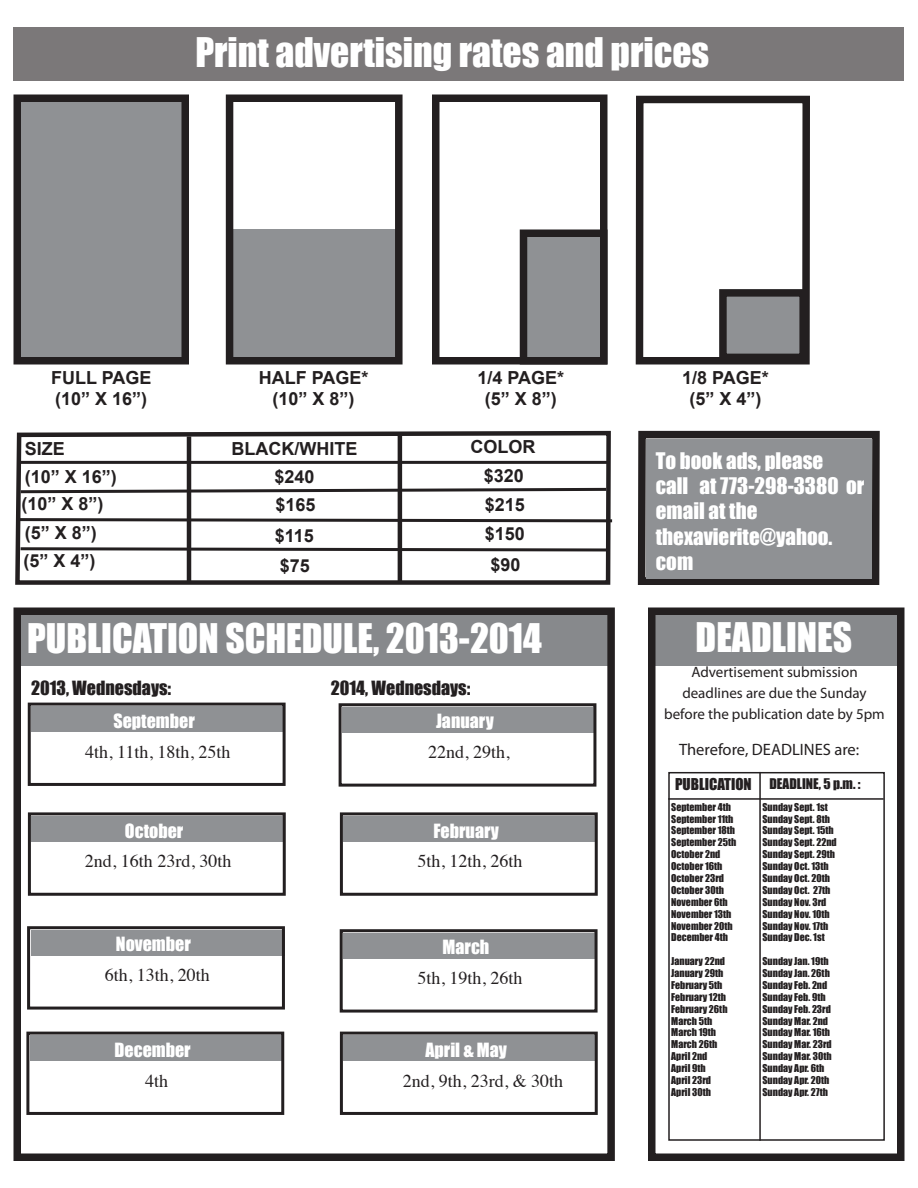
<style>
.page{position:relative;width:918px;height:1188px;background:#fff}
.page>*{position:absolute;margin:0;border:0;box-sizing:border-box;transform-origin:0 0}
.t1{font:37.5px "Impact";color:#fff}
.t2{font:21px/25.2px "Impact";color:#fff}
.t3{font:700 18px "Arial";color:#231f20}
.t4{font:18px "Times";color:#231f20}
.t5{font:18px "Impact";color:#fff}
.t6{font:18px "Impact";color:#231f20}
.t7{font:16.5px "Myriad Pro";color:#231f20}
.t8{font:15px/21px "Myriad Pro";color:#231f20;text-align:center}
.t9{font:15px "Impact";color:#231f20}
.t10{font:13.5px "Impact";color:#231f20}
.t11{font:9.9px/11.9px "Impact";color:#231f20}
</style>
<div class="page">
<div style="left:14px;top:27px;width:890px;height:54px;background:#7b7879"></div>
<div style="left:652px;top:612px;width:248px;height:54px;background:#87898c"></div>
<div style="left:31px;top:706px;width:254px;height:26px;background:#8f9194"></div>
<div style="left:18px;top:612px;width:593px;height:54px;background:#87898c"></div>
<div style="left:231px;top:230px;width:169px;height:134px;background:#8f9194"></div>
<div style="left:17px;top:98px;width:168px;height:263px;background:#8f9194"></div>
<div style="left:14px;top:94px;width:175px;height:270px;border:8px solid #231f20"></div>
<div style="left:226px;top:94px;width:177px;height:270px;border:8px solid #231f20"></div>
<div style="left:432px;top:94px;width:176px;height:270px;border:8px solid #231f20"></div>
<div style="left:524px;top:233px;width:80px;height:128px;background:#8f9194"></div>
<div style="left:520px;top:230px;width:88px;height:134px;border:8px solid #231f20"></div>
<div style="left:636px;top:96px;width:174px;height:269px;border:8px solid #231f20"></div>
<svg style="left:15px;top:430px;width:596px;height:155px"></svg>
<hr style="left:187px;top:436px;width:4px;height:145px;background:#231f20">
<hr style="left:398px;top:435px;width:4px;height:146px;background:#231f20">
<hr style="left:19px;top:461px;width:590px;height:3px;background:#231f20">
<svg style="left:18px;top:486px;width:591px;height:9px"></svg>
<svg style="left:16px;top:517px;width:597px;height:7px"></svg>
<div style="left:14px;top:608px;width:601px;height:553px;border:8px solid #231f20"></div>
<div style="left:28px;top:703px;width:258px;height:83px;border:3px solid #231f20"></div>
<div style="left:648px;top:608px;width:256px;height:553px;border:8px solid #231f20"></div>
<div style="left:668px;top:772px;width:217px;height:369px;border:2px solid #231f20"></div>
<hr style="left:668px;top:798px;width:216px;height:2px;background:#231f20">
<hr style="left:759px;top:772px;width:2px;height:369px;background:#231f20">
<div style="left:723px;top:293px;width:80px;height:64px;background:#8f9194"></div>
<div style="left:719px;top:289px;width:88px;height:72px;border:8px solid #231f20"></div>
<svg style="left:18px;top:546px;width:593px;height:7px"></svg>
<div style="left:638px;top:431px;width:242px;height:154px;border:8px solid #231f20"></div>
<div style="left:646px;top:439px;width:225px;height:140px;background:#8f9194"></div>
<div style="left:32px;top:816px;width:253px;height:26px;background:#8f9194"></div>
<div style="left:28px;top:812px;width:258px;height:84px;border:3px solid #231f20"></div>
<div style="left:31px;top:930px;width:254px;height:26px;background:#8f9194"></div>
<div style="left:27px;top:926px;width:258px;height:84px;border:3px solid #231f20"></div>
<div style="left:30px;top:1035px;width:254px;height:26px;background:#8f9194"></div>
<div style="left:26px;top:1032px;width:258px;height:83px;border:3px solid #231f20"></div>
<div style="left:342px;top:707px;width:254px;height:26px;background:#8f9194"></div>
<div style="left:339px;top:703px;width:257px;height:84px;border:3px solid #231f20"></div>
<div style="left:344px;top:816px;width:253px;height:26px;background:#8f9194"></div>
<div style="left:340px;top:812px;width:258px;height:84px;border:3px solid #231f20"></div>
<div style="left:343px;top:933px;width:254px;height:26px;background:#8f9194"></div>
<div style="left:340px;top:929px;width:258px;height:84px;border:3px solid #231f20"></div>
<div style="left:344px;top:1035px;width:253px;height:26px;background:#8f9194"></div>
<div style="left:340px;top:1032px;width:258px;height:83px;border:3px solid #231f20"></div>
<p class="t1" style="left:195px;top:24px;width:515px">Print advertising rates and prices</p>
<p class="t3" style="left:51px;top:365px;width:102px">FULL PAGE</p>
<p class="t3" style="left:55px;top:387px;width:94px">(10” X 16”)</p>
<p class="t3" style="left:259px;top:365px;width:111px">HALF PAGE*</p>
<p class="t3" style="left:273px;top:387px;width:84px">(10” X 8”)</p>
<p class="t3" style="left:478px;top:365px;width:88px">1/4 PAGE*</p>
<p class="t3" style="left:485px;top:387px;width:74px">(5” X 8”)</p>
<p class="t3" style="left:682px;top:365px;width:88px">1/8 PAGE*</p>
<p class="t3" style="left:690px;top:387px;width:74px">(5” X 4”)</p>
<p class="t3" style="left:25px;top:436px;width:42px">SIZE</p>
<p class="t3" style="left:231px;top:436px;width:127px">BLACK/WHITE</p>
<p class="t3" style="left:471px;top:435px;width:66px">COLOR</p>
<p class="t3" style="left:25px;top:464px;width:94px">(10” X 16”)</p>
<p class="t3" style="left:25px;top:521px;width:74px">(5” X 8”)</p>
<p class="t3" style="left:484px;top:464px;width:42px">$320</p>
<p class="t3" style="left:274px;top:464px;width:42px">$240</p>
<p class="t3" style="left:21px;top:491px;width:84px">(10” X 8”)</p>
<p class="t3" style="left:276px;top:493px;width:42px">$165</p>
<p class="t3" style="left:485px;top:493px;width:42px">$215</p>
<p class="t3" style="left:485px;top:522px;width:42px">$150</p>
<p class="t3" style="left:275px;top:523px;width:41px">$115</p>
<p class="t2" style="left:656px;top:448px;width:210px">To book ads, please<br>call at 773-298-3380 or email at the thexavierite@yahoo.</p>
<p class="t3" style="left:24px;top:549px;width:74px">(5” X 4”)</p>
<p class="t3" style="left:280px;top:554px;width:32px">$75</p>
<p class="t3" style="left:490px;top:553px;width:32px">$90</p>
<p class="t2" style="left:656px;top:548px;width:39px">com</p>
<p class="t1" style="left:27px;top:610px;width:516px">PUBLICATION SCHEDULE, 2013-2014</p>
<p class="t6" style="left:31px;top:674px;width:142px">2013, Wednesdays:</p>
<p class="t6" style="left:331px;top:674px;width:141px">2014, Wednesdays:</p>
<p class="t5" style="left:113px;top:707px;width:83px">September</p>
<p class="t5" style="left:436px;top:707px;width:59px">January</p>
<p class="t4" style="left:428px;top:735px;width:83px">22nd, 29th,</p>
<p class="t4" style="left:85px;top:735px;width:147px">4th, 11th, 18th, 25th</p>
<p class="t5" style="left:125px;top:817px;width:60px">October</p>
<p class="t4" style="left:85px;top:844px;width:148px">2nd, 16th 23rd, 30th</p>
<p class="t5" style="left:116px;top:930px;width:76px">November</p>
<p class="t4" style="left:105px;top:958px;width:107px">6th, 13th, 20th</p>
<p class="t5" style="left:115px;top:1036px;width:78px">December</p>
<p class="t4" style="left:145px;top:1064px;width:25px">4th</p>
<p class="t5" style="left:433px;top:817px;width:67px">February</p>
<p class="t4" style="left:418px;top:844px;width:107px">5th, 12th, 26th</p>
<p class="t5" style="left:443px;top:933px;width:48px">March</p>
<p class="t4" style="left:417px;top:961px;width:107px">5th, 19th, 26th</p>
<p class="t5" style="left:425px;top:1036px;width:83px">April &amp; May</p>
<p class="t4" style="left:403px;top:1064px;width:162px">2nd, 9th, 23rd, &amp; 30th</p>
<p class="t1" style="left:696px;top:608px;width:158px">DEADLINES</p>
<p class="t8" style="left:664px;top:661px;width:222px">Advertisement submission deadlines are due the Sunday before the publication date by 5pm</p>
<p class="t7" style="left:679px;top:739px;width:182px">Therefore, DEADLINES are:</p>
<p class="t9" style="left:675px;top:772px;width:78px">PUBLICATION</p>
<p class="t10" style="left:770px;top:773px;width:93px">DEADLINE, 5 p.m. :</p>
<p class="t11" style="left:671px;top:801px;width:61px">September 4th</p>
<p class="t11" style="left:671px;top:813px;width:64px">September 11th</p>
<p class="t11" style="left:671px;top:824px;width:65px">September 18th</p>
<p class="t11" style="left:671px;top:836px;width:67px">September 25th</p>
<p class="t11" style="left:671px;top:848px;width:51px">October 2nd</p>
<p class="t11" style="left:671px;top:860px;width:53px">October 16th</p>
<p class="t11" style="left:671px;top:872px;width:54px">October 23rd</p>
<p class="t11" style="left:671px;top:884px;width:54px">October 30th</p>
<p class="t11" style="left:671px;top:896px;width:58px">November 6th</p>
<p class="t11" style="left:671px;top:908px;width:62px">November 13th</p>
<p class="t11" style="left:671px;top:919px;width:63px">November 20th<br>December 4th</p>
<p class="t11" style="left:671px;top:955px;width:55px">January 22nd</p>
<p class="t11" style="left:671px;top:967px;width:54px">January 29th</p>
<p class="t11" style="left:671px;top:979px;width:53px">February 5th</p>
<p class="t11" style="left:671px;top:991px;width:56px">February 12th</p>
<p class="t11" style="left:671px;top:1003px;width:58px">February 26th</p>
<p class="t11" style="left:671px;top:1014px;width:42px">March 5th</p>
<p class="t11" style="left:671px;top:1026px;width:47px">March 19th<br>March 26th</p>
<p class="t11" style="left:671px;top:1050px;width:38px">April 2nd</p>
<p class="t11" style="left:671px;top:1062px;width:36px">April 9th</p>
<p class="t11" style="left:671px;top:1074px;width:41px">April 23rd</p>
<p class="t11" style="left:671px;top:1086px;width:41px">April 30th</p>
<p class="t11" style="left:763px;top:801px;width:67px">Sunday Sept. 1st</p>
<p class="t11" style="left:763px;top:813px;width:69px">Sunday Sept. 8th</p>
<p class="t11" style="left:763px;top:824px;width:73px">Sunday Sept. 15th</p>
<p class="t11" style="left:763px;top:836px;width:76px">Sunday Sept. 22nd</p>
<p class="t11" style="left:763px;top:848px;width:74px">Sunday Sept. 29th</p>
<p class="t11" style="left:763px;top:860px;width:68px">Sunday Oct. 13th</p>
<p class="t11" style="left:763px;top:872px;width:69px">Sunday Oct. 20th</p>
<p class="t11" style="left:763px;top:884px;width:69px">Sunday Oct. 27th</p>
<p class="t11" style="left:763px;top:896px;width:65px">Sunday Nov. 3rd</p>
<p class="t11" style="left:763px;top:908px;width:69px">Sunday Nov. 10th</p>
<p class="t11" style="left:763px;top:919px;width:67px">Sunday Nov. 17th</p>
<p class="t11" style="left:763px;top:931px;width:64px">Sunday Dec. 1st</p>
<p class="t11" style="left:763px;top:955px;width:68px">Sunday Jan. 19th</p>
<p class="t11" style="left:763px;top:967px;width:69px">Sunday Jan. 26th</p>
<p class="t11" style="left:763px;top:979px;width:66px">Sunday Feb. 2nd</p>
<p class="t11" style="left:763px;top:991px;width:65px">Sunday Feb. 9th</p>
<p class="t11" style="left:763px;top:1003px;width:70px">Sunday Feb. 23rd</p>
<p class="t11" style="left:763px;top:1014px;width:67px">Sunday Mar. 2nd</p>
<p class="t11" style="left:763px;top:1026px;width:69px">Sunday Mar. 16th</p>
<p class="t11" style="left:763px;top:1038px;width:71px">Sunday Mar. 23rd</p>
<p class="t11" style="left:763px;top:1050px;width:71px">Sunday Mar. 30th</p>
<p class="t11" style="left:763px;top:1062px;width:63px">Sunday Apr. 6th</p>
<p class="t11" style="left:763px;top:1074px;width:68px">Sunday Apr. 20th</p>
<p class="t11" style="left:763px;top:1086px;width:67px">Sunday Apr. 27th</p>
</div>
